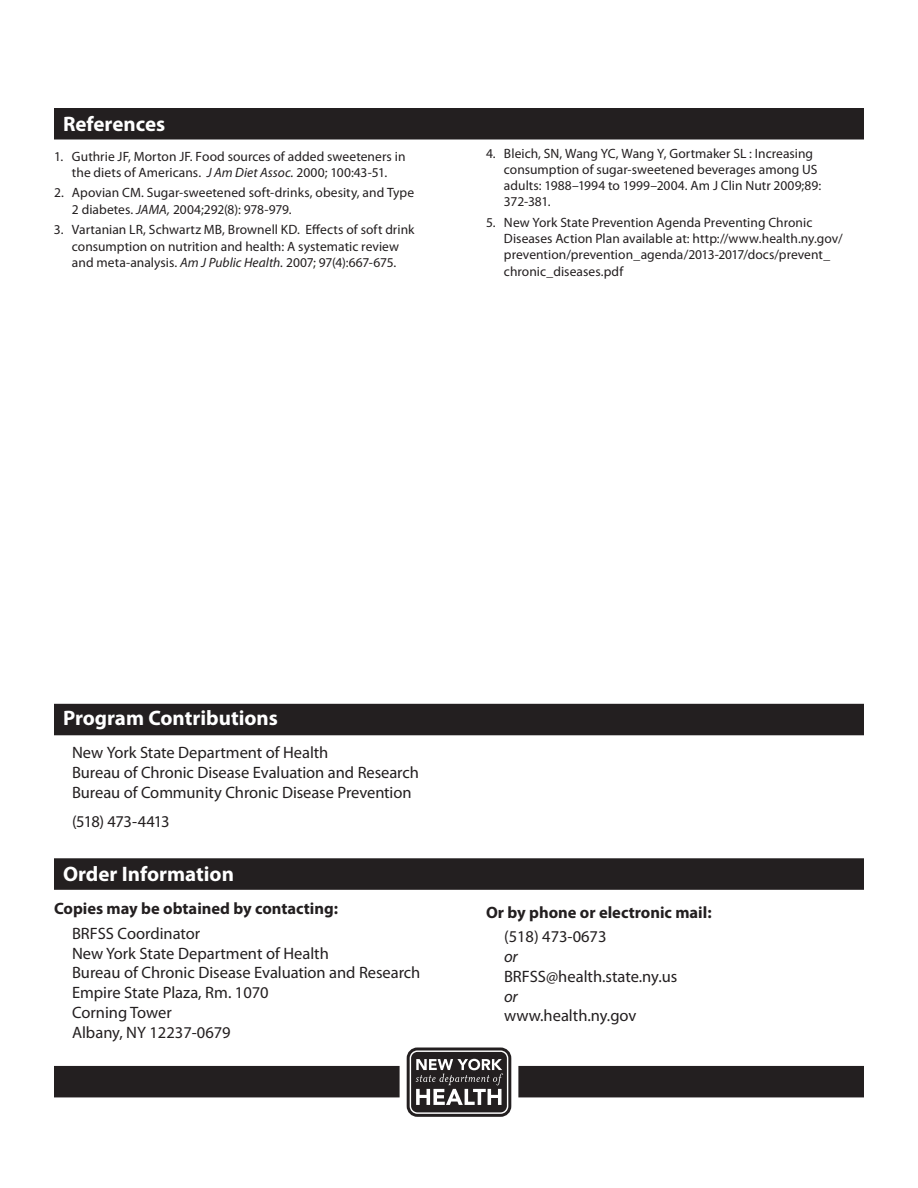
<style>
.page{position:relative;width:918px;height:1188px;background:#fff}
.page>*{position:absolute;margin:0;border:0;box-sizing:border-box;transform-origin:0 0}
.t1{font:700 21px "Myriad Pro";color:#fff}
.t2{font:16.5px/19.8px "Myriad Pro";color:#231f20}
.t3{font:700 16.5px "Myriad Pro";color:#231f20}
.t4{font:16.5px "Myriad Pro";letter-spacing:-.05em;color:#231f20}
.t5{font:italic 16.5px "Myriad Pro";color:#231f20}
.t6{font:13.5px/16.2px "Myriad Pro";letter-spacing:.005em;color:#231f20}
.s1{font-style:italic}
</style>
<div class="page">
<div style="left:55px;top:109px;width:808px;height:30px;background:#231f20"></div>
<div style="left:54px;top:108px;width:810px;height:32px;border:2px solid #231f20"></div>
<div style="left:55px;top:859px;width:808px;height:30px;background:#231f20"></div>
<div style="left:54px;top:858px;width:810px;height:32px;border:2px solid #231f20"></div>
<div style="left:55px;top:1067px;width:344px;height:30px;background:#231f20"></div>
<div style="left:54px;top:1066px;width:346px;height:31px;border:2px solid #231f20"></div>
<div style="left:55px;top:705px;width:808px;height:30px;background:#231f20"></div>
<div style="left:54px;top:704px;width:810px;height:31px;border:2px solid #231f20"></div>
<div style="left:519px;top:1067px;width:344px;height:30px;background:#231f20"></div>
<div style="left:518px;top:1066px;width:346px;height:31px;border:2px solid #231f20"></div>
<div style="left:408px;top:1049px;width:102px;height:66px;background:#231f20;border-radius:9px"></div>
<div style="left:405px;top:1046px;width:108px;height:72px;border:6px solid #fff;border-radius:9px"></div>
<div style="left:407px;top:1048px;width:104px;height:69px;border:3px solid #231f20;border-radius:9px"></div>
<svg style="left:416px;top:1059px;width:87px;height:46px"></svg>
<h1 class="t1" style="left:63px;top:112px;width:104px">References</h1>
<p class="t6" style="left:54px;top:148px;width:353px;text-align:center">1. Guthrie JF, Morton JF. Food sources of added sweeteners in the diets of Americans. <span class="s1">J Am Diet Assoc.</span> 2000; 100:43-51.</p>
<p class="t6" style="left:72px;top:185px;width:344px;text-indent:-18px">2. Apovian CM. Sugar-sweetened soft-drinks, obesity, and Type<br>2 diabetes. <span class="s1">JAMA,</span> 2004;292(8): 978-979.</p>
<p class="t6" style="left:54px;top:222px;width:362px;text-align:center">3. Vartanian LR, Schwartz MB, Brownell KD. Effects of soft drink consumption on nutrition and health: A systematic review<br>and meta-analysis. <span class="s1">Am J Public Health.</span> 2007; 97(4):667-675.</p>
<p class="t6" style="left:504px;top:145px;width:319px;text-indent:-18px">4. Bleich, SN, Wang YC, Wang Y, Gortmaker SL : Increasing consumption of sugar-sweetened beverages among US adults: 1988–1994 to 1999–2004. Am J Clin Nutr 2009;89:<br>372-381.</p>
<p class="t6" style="left:504px;top:215px;width:340px;text-indent:-18px">5. New York State Prevention Agenda Preventing Chronic Diseases Action Plan available at: http://www.health.ny.gov/ prevention/prevention_agenda/2013-2017/docs/prevent_ chronic_diseases.pdf</p>
<h1 class="t1" style="left:63px;top:706px;width:216px">Program Contributions</h1>
<p class="t2" style="left:72px;top:743px;width:348px">New York State Department of Health<br>Bureau of Chronic Disease Evaluation and Research<br>Bureau of Community Chronic Disease Prevention</p>
<p class="t4" style="left:72px;top:812px;width:99px">(518) 473-4413</p>
<h1 class="t1" style="left:63px;top:862px;width:172px">Order Information</h1>
<p class="t3" style="left:54px;top:900px;width:286px">Copies may be obtained by contacting:</p>
<p class="t2" style="left:72px;top:924px;width:350px">BRFSS Coordinator<br>New York State Department of Health<br>Bureau of Chronic Disease Evaluation and Research<br>Empire State Plaza, Rm. 1070<br>Corning Tower<br>Albany, NY 12237-0679</p>
<p class="t3" style="left:486px;top:903px;width:227px">Or by phone or electronic mail:</p>
<p class="t2" style="left:504px;top:927px;width:104px">(518) 473-0673</p>
<p class="t5" style="left:504px;top:948px;width:15px">or</p>
<p class="t2" style="left:504px;top:967px;width:175px">BRFSS@health.state.ny.us</p>
<p class="t5" style="left:504px;top:987px;width:15px">or</p>
<p class="t2" style="left:504px;top:1006px;width:134px">www.health.ny.gov</p>
</div>
